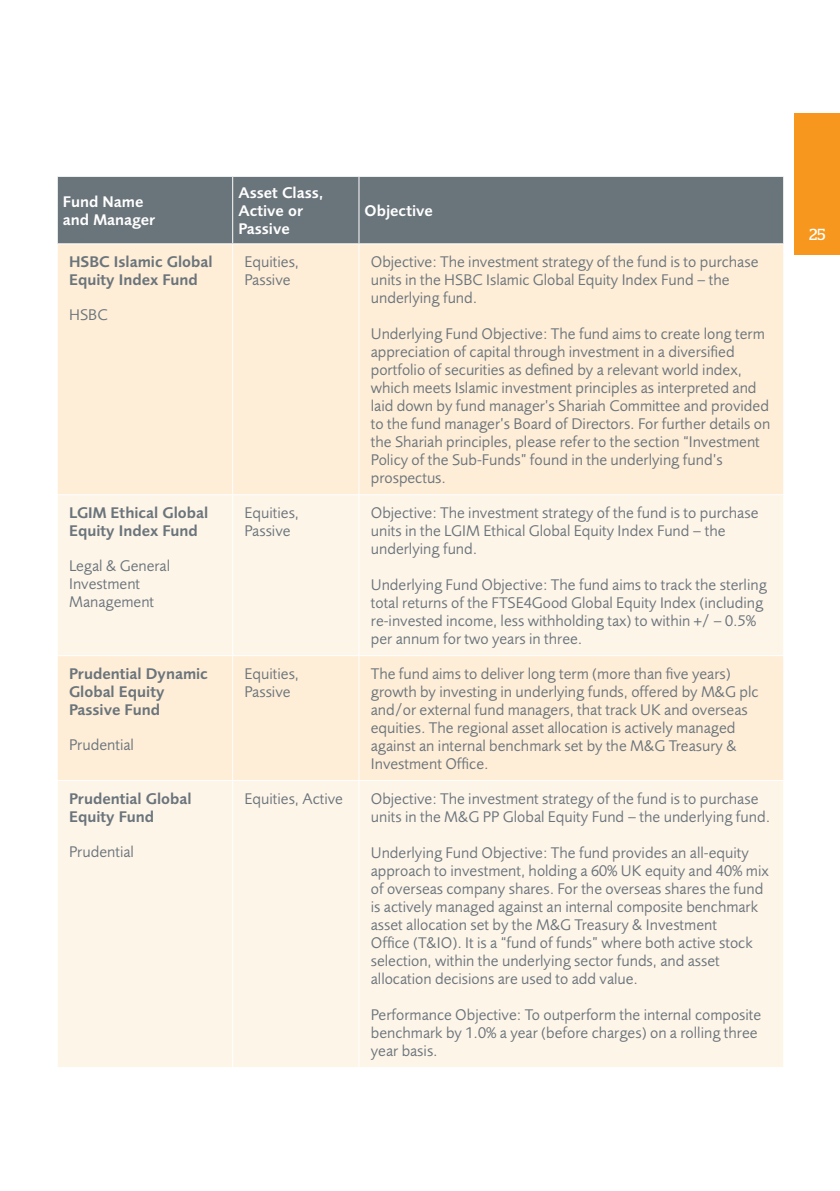
<style>
.page{position:relative;width:840px;height:1191px;background:#fff}
.page>*{position:absolute;margin:0;border:0;box-sizing:border-box;transform-origin:0 0}
.t1{font:16px/18px "Pru Sans";color:#6a747b}
.t2{font:600 16px/18px "Pru Sans";color:#6a747b}
.t3{font:600 16px/18px "Pru Sans";color:#fff}
.t4{font:16px "Stag";color:#fff}
</style>
<div class="page">
<div style="left:794px;top:113px;width:45px;height:142px;background:#f7971d"></div>
<div style="left:58px;top:177px;width:724px;height:66px;background:#6a747b"></div>
<div style="left:58px;top:244px;width:724px;height:250px;background:#feedd7"></div>
<svg style="left:58px;top:495px;width:724px;height:572px;background:#fef3e5"></svg>
<hr style="left:232px;top:244px;width:1px;height:250px;background:#fff">
<hr style="left:232px;top:495px;width:1px;height:160px;background:#fff">
<hr style="left:232px;top:656px;width:1px;height:124px;background:#fff">
<hr style="left:232px;top:781px;width:1px;height:286px;background:#fff">
<hr style="left:358px;top:244px;width:1px;height:250px;background:#fff">
<hr style="left:358px;top:495px;width:1px;height:160px;background:#fff">
<hr style="left:358px;top:656px;width:1px;height:124px;background:#fff">
<hr style="left:358px;top:781px;width:1px;height:286px;background:#fff">
<hr style="left:232px;top:177px;width:1px;height:66px;background:#fff">
<hr style="left:358px;top:177px;width:1px;height:66px;background:#fff">
<hr style="left:57px;top:655px;width:175px;height:1px;background:#fff">
<hr style="left:232px;top:655px;width:127px;height:1px;background:#fff">
<hr style="left:359px;top:655px;width:424px;height:1px;background:#fff">
<hr style="left:57px;top:780px;width:175px;height:1px;background:#fff">
<hr style="left:232px;top:780px;width:127px;height:1px;background:#fff">
<hr style="left:359px;top:780px;width:424px;height:1px;background:#fff">
<p class="t3" style="left:63px;top:193px;width:94px">Fund Name and Manager</p>
<p class="t3" style="left:238px;top:184px;width:87px">Asset Class,<br>Active or<br>Passive</p>
<p class="t3" style="left:364px;top:202px;width:70px">Objective</p>
<p class="t2" style="left:69px;top:253px;width:145px">HSBC Islamic Global<br>Equity Index Fund</p>
<p class="t1" style="left:69px;top:306px;width:40px">HSBC</p>
<p class="t1" style="left:244px;top:253px;width:56px">Equities,<br>Passive</p>
<p class="t1" style="left:370px;top:253px;width:389px">Objective: The investment strategy of the fund is to purchase units in the HSBC Islamic Global Equity Index Fund – the underlying fund.</p>
<p class="t1" style="left:370px;top:325px;width:401px">Underlying Fund Objective: The fund aims to create long term appreciation of capital through investment in a diversified portfolio of securities as defined by a relevant world index, which meets Islamic investment principles as interpreted and laid down by fund manager’s Shariah Committee and provided to the fund manager’s Board of Directors. For further details on the Shariah principles, please refer to the section “Investment Policy of the Sub-Funds” found in the underlying fund’s prospectus.</p>
<p class="t2" style="left:69px;top:504px;width:140px">LGIM Ethical Global<br>Equity Index Fund</p>
<p class="t1" style="left:69px;top:557px;width:102px">Legal &amp; General<br>Investment<br>Management</p>
<p class="t1" style="left:244px;top:504px;width:56px">Equities,<br>Passive</p>
<p class="t1" style="left:370px;top:504px;width:389px">Objective: The investment strategy of the fund is to purchase units in the LGIM Ethical Global Equity Index Fund – the underlying fund.</p>
<p class="t1" style="left:370px;top:576px;width:397px">Underlying Fund Objective: The fund aims to track the sterling total returns of the FTSE4Good Global Equity Index (including re-invested income, less withholding tax) to within +/ – 0.5% per annum for two years in three.</p>
<p class="t2" style="left:69px;top:664px;width:140px">Prudential Dynamic<br>Global Equity<br>Passive Fund</p>
<p class="t1" style="left:69px;top:735px;width:66px">Prudential</p>
<p class="t1" style="left:244px;top:665px;width:56px">Equities,<br>Passive</p>
<p class="t1" style="left:370px;top:665px;width:389px">The fund aims to deliver long term (more than five years) growth by investing in underlying funds, offered by M&amp;G plc and/or external fund managers, that track UK and overseas equities. The regional asset allocation is actively managed against an internal benchmark set by the M&amp;G Treasury &amp; Investment Office.</p>
<p class="t2" style="left:69px;top:789px;width:124px">Prudential Global<br>Equity Fund</p>
<p class="t1" style="left:69px;top:842px;width:66px">Prudential</p>
<p class="t1" style="left:244px;top:789px;width:100px">Equities, Active</p>
<p class="t1" style="left:370px;top:789px;width:401px">Objective: The investment strategy of the fund is to purchase units in the M&amp;G PP Global Equity Fund – the underlying fund.</p>
<p class="t1" style="left:370px;top:843px;width:399px">Underlying Fund Objective: The fund provides an all-equity approach to investment, holding a 60% UK equity and 40% mix of overseas company shares. For the overseas shares the fund is actively managed against an internal composite benchmark asset allocation set by the M&amp;G Treasury &amp; Investment<br>Office (T&amp;IO). It is a “fund of funds” where both active stock selection, within the underlying sector funds, and asset allocation decisions are used to add value.</p>
<p class="t1" style="left:370px;top:1005px;width:392px">Performance Objective: To outperform the internal composite benchmark by 1.0% a year (before charges) on a rolling three year basis.</p>
<p class="t4" style="left:808px;top:225px;width:18px">25</p>
</div>
